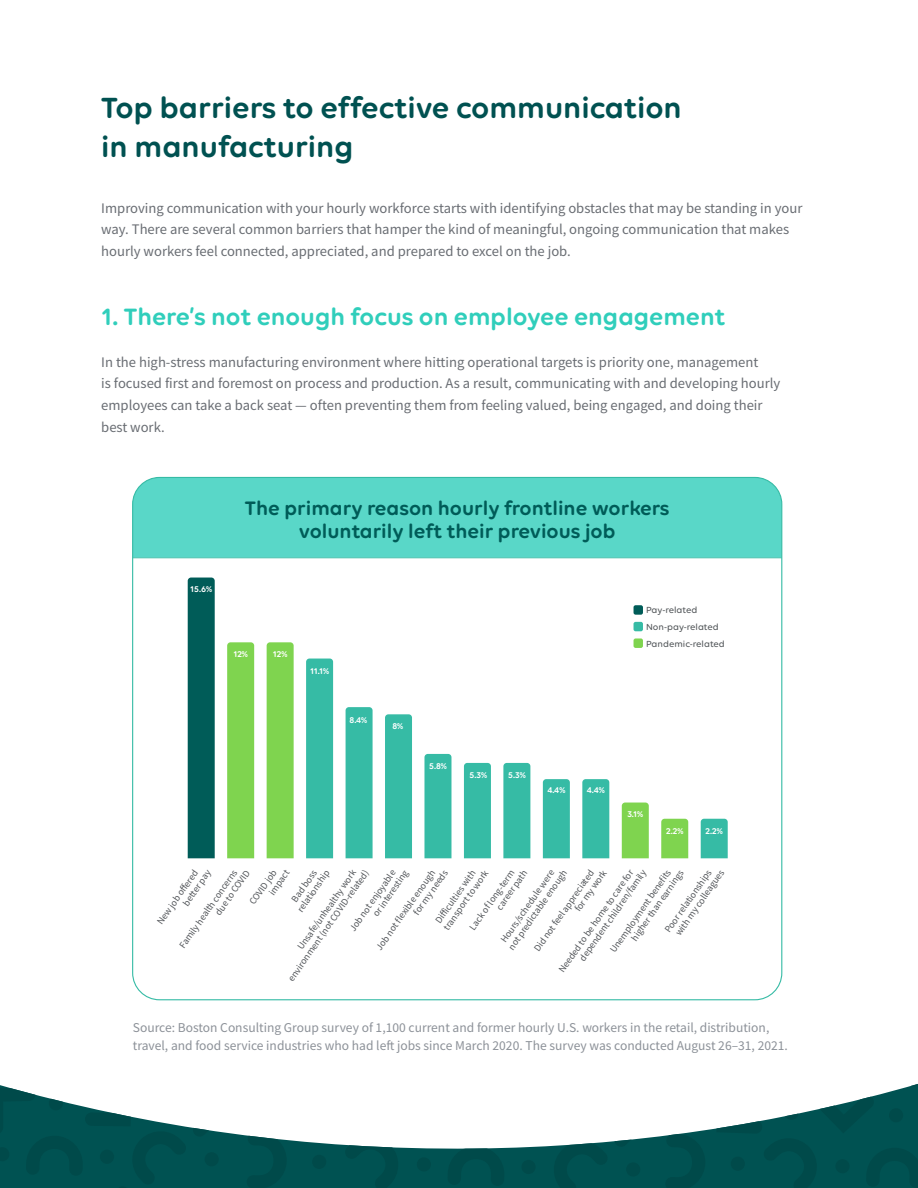
<style>
.page{position:relative;width:918px;height:1188px;background:#fff}
.page>*{position:absolute;margin:0;border:0;box-sizing:border-box;transform-origin:0 0}
.Head_-_large{font:600 31.5px/39px "Volte Rounded";color:#005151}
.Subhead_-_large{font:600 25.5px "Volte Rounded";color:#30cebb}
.t1{font:600 21px/22.5px "Volte Rounded";color:#005c58;text-align:center}
.body_-_default_tex{font:14.7px/21.8px "Source Sans Pro";color:#696d73}
.footnotes_-_list{font:13.5px/18px "Source Sans Pro";color:#8c9198}
.t2{font:9.75px/10.5px "Source Sans Pro";color:#53565a}
.t3{font:500 9.45px/16.6px "Volte Rounded";color:#53575a}
.t4{font:600 9px "Volte Rounded";color:#fff}
</style>
<div class="page">
<svg style="left:234px;top:1128px;width:482px;height:60px;background:#276c6c"></svg>
<svg style="left:614px;top:1128px;width:40px;height:19px"></svg>
<svg style="left:247px;top:1132px;width:40px;height:56px;background:#1a6060"></svg>
<svg style="left:298px;top:1128px;width:310px;height:60px"></svg>
<div style="left:626px;top:1162px;width:14px;height:15px;background:#004a4a;border-radius:50%"></div>
<div style="left:521px;top:1160px;width:15px;height:14px;background:#004a4a;border-radius:50%"></div>
<div style="left:417px;top:1157px;width:14px;height:15px;background:#004a4a;border-radius:50%"></div>
<div style="left:312px;top:1155px;width:14px;height:14px;background:#004a4a;border-radius:50%"></div>
<div style="left:665px;top:1134px;width:41px;height:54px;background:#004e4e"></div>
<svg style="left:716px;top:1084px;width:202px;height:104px"></svg>
<div style="left:835px;top:1159px;width:15px;height:14px;background:#004a4a;border-radius:50%"></div>
<div style="left:731px;top:1157px;width:14px;height:14px;background:#004a4a;border-radius:50%"></div>
<div style="left:889px;top:1108px;width:14px;height:14px;background:#004a4a;border-radius:50%"></div>
<svg style="left:784px;top:1106px;width:15px;height:14px"></svg>
<svg style="left:0;top:1085px;width:234px;height:103px"></svg>
<div style="left:153px;top:1099px;width:15px;height:14px;background:#fff;border-radius:50%"></div>
<svg style="left:49px;top:1096px;width:14px;height:14px"></svg>
<div style="left:133px;top:477px;width:649px;height:81px;background:#59d7c8"></div>
<div style="left:188px;top:578px;width:27px;height:280px;background:#005c58"></div>
<div style="left:227px;top:642px;width:27px;height:216px;background:#7fd44f"></div>
<div style="left:267px;top:642px;width:27px;height:216px;background:#7fd44f"></div>
<div style="left:306px;top:659px;width:27px;height:199px;background:#36bba5"></div>
<div style="left:346px;top:707px;width:27px;height:151px;background:#36bba5"></div>
<div style="left:385px;top:714px;width:27px;height:144px;background:#36bba5"></div>
<div style="left:424px;top:754px;width:27px;height:104px;background:#36bba5"></div>
<div style="left:464px;top:763px;width:27px;height:95px;background:#36bba5"></div>
<div style="left:503px;top:763px;width:27px;height:95px;background:#36bba5"></div>
<div style="left:543px;top:779px;width:27px;height:79px;background:#36bba5"></div>
<div style="left:582px;top:779px;width:27px;height:79px;background:#36bba5"></div>
<svg style="left:622px;top:803px;width:27px;height:55px"></svg>
<svg style="left:661px;top:819px;width:27px;height:39px"></svg>
<svg style="left:701px;top:819px;width:27px;height:39px"></svg>
<div style="left:634px;top:605px;width:9px;height:10px;background:#005c58;border-radius:2px"></div>
<div style="left:634px;top:622px;width:9px;height:9px;background:#36bba5;border-radius:2px"></div>
<div style="left:634px;top:638px;width:9px;height:10px;background:#7fd44f;border-radius:2px"></div>
<p class="Head_-_large" style="left:101px;top:87px;width:582px">Top barriers to effective communication in manufacturing</p>
<p class="body_-_default_tex" style="left:101px;top:197px;width:703px">Improving communication with your hourly workforce starts with identifying obstacles that may be standing in your way. There are several common barriers that hamper the kind of meaningful, ongoing communication that makes hourly workers feel connected, appreciated, and prepared to excel on the job.</p>
<p class="Subhead_-_large" style="left:101px;top:301px;width:626px">1. There’s not enough focus on employee engagement</p>
<p class="body_-_default_tex" style="left:101px;top:351px;width:681px">In the high-stress manufacturing environment where hitting operational targets is priority one, management<br>is focused first and foremost on process and production. As a result, communicating with and developing hourly employees can take a back seat — often preventing them from feeling valued, being engaged, and doing their best work.</p>
<p class="t4" style="left:190px;top:584px;width:23px">15.6%</p>
<p class="t1" style="left:245px;top:497px;width:426px">The primary reason hourly frontline workers voluntarily left their previous job</p>
<p class="t4" style="left:233px;top:649px;width:16px">12%</p>
<p class="t4" style="left:273px;top:649px;width:16px">12%</p>
<p class="t4" style="left:310px;top:666px;width:21px">11.1%</p>
<p class="t4" style="left:350px;top:715px;width:19px">8.4%</p>
<p class="t4" style="left:392px;top:721px;width:12px">8%</p>
<p class="t3" style="left:646px;top:602px;width:80px">Pay-related<br>Non-pay-related<br>Pandemic-related</p>
<p class="t4" style="left:429px;top:761px;width:19px">5.8%</p>
<p class="t4" style="left:470px;top:770px;width:19px">5.3%</p>
<p class="t4" style="left:508px;top:770px;width:19px">5.3%</p>
<p class="t4" style="left:547px;top:785px;width:19px">4.4%</p>
<p class="t4" style="left:587px;top:785px;width:19px">4.4%</p>
<p class="t4" style="left:627px;top:809px;width:17px">3.1%</p>
<p class="t4" style="left:666px;top:825px;width:19px">2.2%</p>
<p class="t4" style="left:706px;top:825px;width:19px">2.2%</p>
<p class="t2" style="left:277px;top:971px;width:137px;text-indent:31px;rotate:-55deg">Unsafe/unhealthy work environment (not COVID-related)</p>
<p class="t2" style="left:204px;top:905px;width:55px;text-indent:-48px;rotate:-55deg">Family health concerns due to COVID</p>
<p class="t2" style="left:258px;top:885px;width:30px;text-indent:-19px;rotate:-55deg">COVID job impact</p>
<p class="t2" style="left:286px;top:902px;width:50px;text-align:center;rotate:-55deg">Bad boss relationship</p>
<p class="t2" style="left:564px;top:901px;width:50px;text-indent:-56px;rotate:-55deg">Did not feel appreciated for my work</p>
<p class="t2" style="left:433px;top:920px;width:73px;rotate:-55deg">Di iculties with transport to work</p>
<p class="t2" style="left:403px;top:905px;width:54px;text-indent:-50px;rotate:-55deg">Job not flexible enough for my needs</p>
<p class="t2" style="left:172px;top:896px;width:43px;text-indent:-30px;rotate:-55deg">New job o ered better pay</p>
<p class="t2" style="left:497px;top:940px;width:97px;rotate:-55deg">Hours/schedule were not predictable enough</p>
<p class="t2" style="left:486px;top:900px;width:48px;text-indent:-32px;rotate:-55deg">Lack of long-term career path</p>
<p class="t2" style="left:569px;top:951px;width:110px;text-indent:-21px;rotate:-55deg">Needed to be home to care for dependent children/family</p>
<p class="t2" style="left:620px;top:931px;width:85px;text-indent:-22px;rotate:-55deg">Unemployment benefits higher than earnings</p>
<p class="t2" style="left:665px;top:926px;width:79px;text-indent:-3px;rotate:-55deg">Poor relationships with my colleagues</p>
<p class="t2" style="left:362px;top:906px;width:56px;text-indent:-26px;rotate:-55deg">Job not enjoyable or interesting</p>
<p class="footnotes_-_list" style="left:133px;top:1019px;width:657px">Source: Boston Consulting Group survey of 1,100 current and former hourly U.S. workers in the retail, distribution, travel, and food service industries who had left jobs since March 2020. The survey was conducted August 26–31, 2021.</p>
</div>
